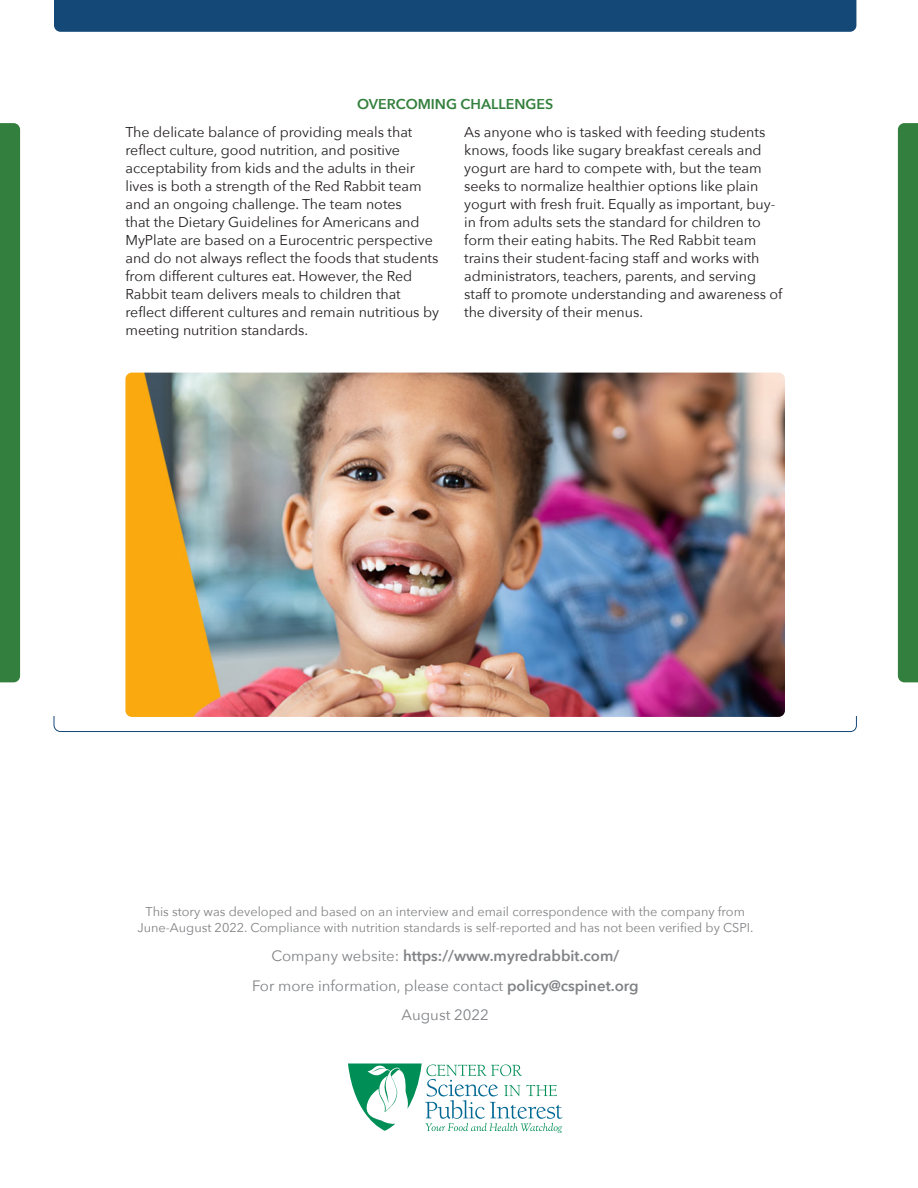
<style>
.page{position:relative;width:918px;height:1188px;background:#fff}
.page>*{position:absolute;margin:0;border:0;box-sizing:border-box;transform-origin:0 0}
.t1{font:15px "Avenir Next";color:#808285}
.t2{font:600 15px "Avenir Next";color:#808285}
.t3{font:14.25px/18px "Avenir Next";color:#231f20}
.t4{font:600 14.25px "Avenir Next";color:#337f3d}
.t5{font:12.75px/15.8px "Avenir Next";color:#808285;text-align:center}
.s1{font-weight:400}
.s2{font-weight:600}
</style>
<div class="page">
<svg style="left:348px;top:1064px;width:214px;height:69px"></svg>
<div style="left:54px;top:0;width:802px;height:32px;background:#144877"></div>
<img style="left:125px;top:373px;width:660px;height:343px">
<svg style="left:54px;top:716px;width:803px;height:16px"></svg>
<div style="left:898px;top:123px;width:20px;height:559px;background:#337f3d"></div>
<div style="left:0;top:123px;width:20px;height:559px;background:#337f3d"></div>
<p class="t4" style="left:357px;top:91px;width:198px">OVERCOMING CHALLENGES</p>
<p class="t3" style="left:125px;top:123px;width:315px">The delicate balance of providing meals that reflect culture, good nutrition, and positive acceptability from kids and the adults in their lives is both a strength of the Red Rabbit team and an ongoing challenge. The team notes<br>that the Dietary Guidelines for Americans and MyPlate are based on a Eurocentric perspective and do not always reflect the foods that students from different cultures eat. However, the Red Rabbit team delivers meals to children that reflect different cultures and remain nutritious by meeting nutrition standards.</p>
<p class="t3" style="left:464px;top:123px;width:320px">As anyone who is tasked with feeding students knows, foods like sugary breakfast cereals and yogurt are hard to compete with, but the team seeks to normalize healthier options like plain yogurt with fresh fruit. Equally as important, buy&shy;in from adults sets the standard for children to form their eating habits. The Red Rabbit team trains their student-facing staff and works with administrators, teachers, parents, and serving staff to promote understanding and awareness of the diversity of their menus.</p>
<p class="t5" style="left:137px;top:904px;width:618px">This story was developed and based on an interview and email correspondence with the company from<br>June-August 2022. Compliance with nutrition standards is self-reported and has not been verified by CSPI.</p>
<p class="t2" style="left:271px;top:943px;width:349px"><span class="s1">Company website:</span> https://www.myredrabbit.com/</p>
<p class="t1" style="left:252px;top:973px;width:388px">For more information, please contact <span class="s2">policy@cspinet.org</span></p>
<p class="t1" style="left:402px;top:1002px;width:89px">August 2022</p>
</div>
